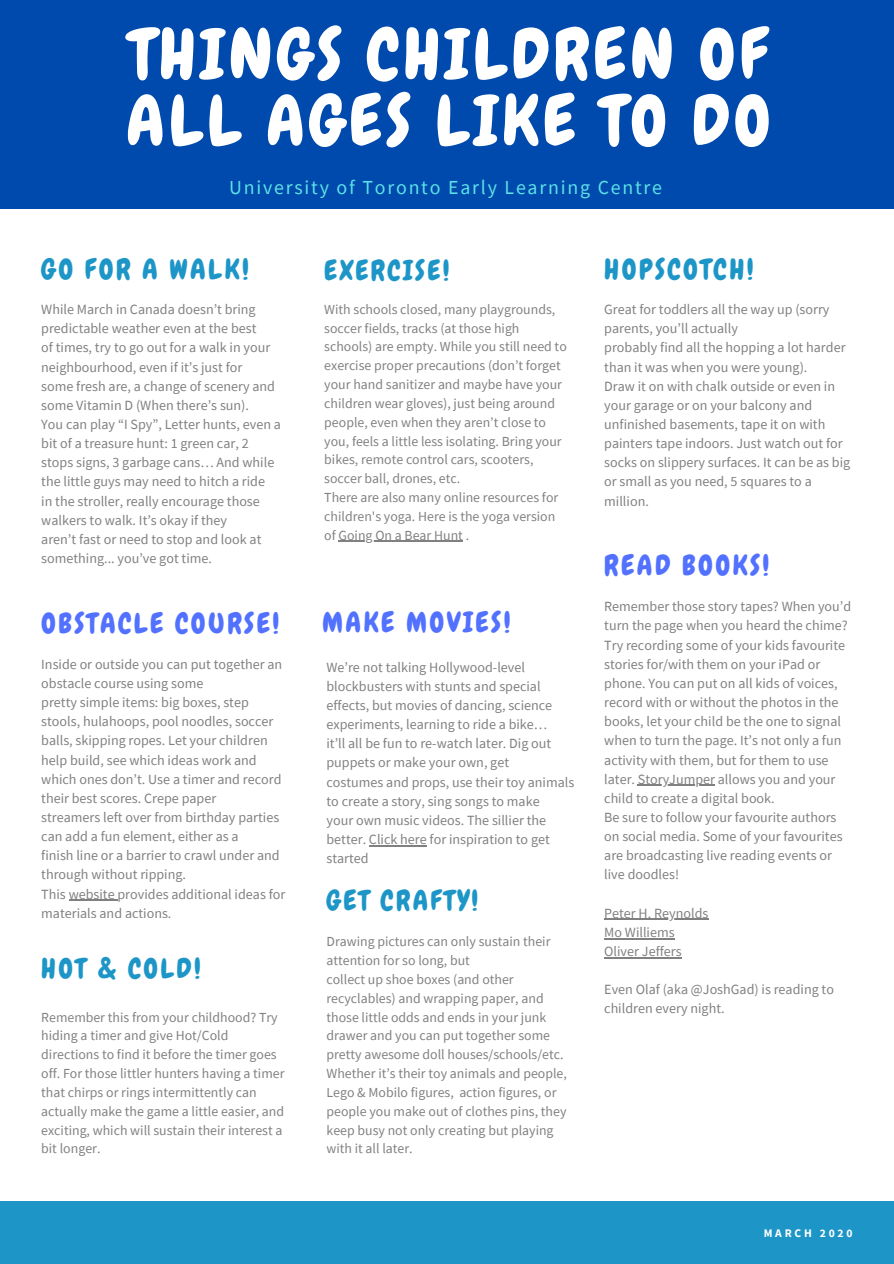
<style>
.page{position:relative;width:894px;height:1264px;background:#fff}
.page>*{position:absolute;margin:0;border:0;box-sizing:border-box;transform-origin:0 0}
.t1{font:69.6px/66.4px "Chewy";letter-spacing:.06em;color:#fff}
.t2{font:28.2px "Chewy";letter-spacing:.09em;color:#5271ff}
.t3{font:28.2px "Chewy";letter-spacing:.09em;color:#1d96c7}
.t4{font:27.6px "Chewy";letter-spacing:.09em;color:#1d96c7}
.t5{font:19.8px "Source Sans Pro";letter-spacing:.09em;color:#5ce1e6}
.t6{font:14.1px/19.2px "Source Sans Pro";color:#3b3b3b}
.t7{font:13.8px/18.8px "Source Sans Pro";color:#3b3b3b}
.t8{font:700 11.55px "Source Sans Pro";color:#fff}
</style>
<div class="page">
<div style="left:0;top:0;width:893px;height:209px;background:#004aad"></div>
<hr style="left:338px;top:540px;width:125px;height:2px;background:#3b3b3b">
<hr style="left:69px;top:899px;width:48px;height:1px;background:#3b3b3b">
<hr style="left:369px;top:845px;width:57px;height:1px;background:#3b3b3b">
<hr style="left:637px;top:784px;width:77px;height:2px;background:#3b3b3b">
<hr style="left:604px;top:918px;width:104px;height:2px;background:#3b3b3b">
<hr style="left:604px;top:938px;width:70px;height:1px;background:#3b3b3b">
<hr style="left:604px;top:957px;width:77px;height:1px;background:#3b3b3b">
<div style="left:0;top:1201px;width:893px;height:62px;background:#1d96c7"></div>
<h1 class="t1" style="left:126px;top:22px;width:645px">THINGS CHILDREN OF<br>ALL AGES LIKE TO DO</h1>
<h1 class="t5" style="left:229px;top:175px;width:434px">U n i ve r sit y o f T o r o n t o E a r l y L e ar n i n g C e nt r e</h1>
<h2 class="t3" style="left:41px;top:252px;width:209px">GO FOR A WALK!</h2>
<h2 class="t4" style="left:324px;top:252px;width:127px">EXERCISE!</h2>
<h2 class="t3" style="left:604px;top:252px;width:151px">HOPSCOTCH!</h2>
<p class="t6" style="left:604px;top:299px;width:247px">Great for toddlers all the way up (sorry parents, you’ll actually<br>probably find all the hopping a lot harder than it was when you were young).<br>Draw it on with chalk outside or even in your garage or on your balcony and unfinished basements, tape it on with painters tape indoors. Just watch out for socks on slippery surfaces. It can be as big or small as you need, 5 squares to a million.</p>
<p class="t6" style="left:41px;top:299px;width:241px">While March in Canada doesn’t bring predictable weather even at the best<br>of times, try to go out for a walk in your neighbourhood, even if it’s just for<br>some fresh are, a change of scenery and some Vitamin D (When there’s sun).<br>You can play “I Spy”, Letter hunts, even a bit of a treasure hunt: 1 green car, 2 stops signs, 3 garbage cans… And while the little guys may need to hitch a ride<br>in the stroller, really encourage those walkers to walk. It’s okay if they<br>aren’t fast or need to stop and look at something... you’ve got time.</p>
<p class="t7" style="left:324px;top:299px;width:244px">With schools closed, many playgrounds, soccer fields, tracks (at those high schools) are empty. While you still need to exercise proper precautions (don’t forget your hand sanitizer and maybe have your children wear gloves), just being around people, even when they aren’t close to you, feels a little less isolating. Bring your bikes, remote control cars, scooters, soccer ball, drones, etc.<br>There are also many online resources for children's yoga. Here is the yoga version of Going On a Bear Hunt .</p>
<p class="t2" style="left:604px;top:547px;width:166px">READ BOOKS!</p>
<p class="t2" style="left:41px;top:605px;width:239px">OBSTACLE COURSE!</p>
<p class="t2" style="left:322px;top:604px;width:190px">MAKE MOVIES!</p>
<p class="t6" style="left:41px;top:654px;width:245px">Inside or outside you can put together an obstacle course using some<br>pretty simple items: big boxes, step stools, hulahoops, pool noodles, soccer balls, skipping ropes. Let your children help build, see which ideas work and which ones don’t. Use a timer and record their best scores. Crepe paper<br>streamers left over from birthday parties can add a fun element, either as a<br>finish line or a barrier to crawl under and through without ripping.<br>This website provides additional ideas for materials and actions.</p>
<p class="t6" style="left:326px;top:657px;width:249px">We’re not talking Hollywood-level blockbusters with stunts and special effects, but movies of dancing, science experiments, learning to ride a bike…<br>it’ll all be fun to re-watch later. Dig out puppets or make your own, get<br>costumes and props, use their toy animals to create a story, sing songs to make<br>your own music videos. The sillier the better. Click here for inspiration to get started</p>
<p class="t4" style="left:326px;top:883px;width:153px">GET CRAFTY!</p>
<p class="t4" style="left:41px;top:950px;width:161px">HOT &amp; COLD!</p>
<p class="t7" style="left:41px;top:1007px;width:245px">Remember this from your childhood? Try hiding a timer and give Hot/Cold directions to find it before the timer goes off. For those littler hunters having a timer that chirps or rings intermittently can actually make the game a little easier, and exciting, which will sustain their interest a bit longer.</p>
<p class="t7" style="left:326px;top:932px;width:242px">Drawing pictures can only sustain their attention for so long, but<br>collect up shoe boxes (and other recyclables) and wrapping paper, and those little odds and ends in your junk drawer and you can put together some pretty awesome doll houses/schools/etc.<br>Whether it’s their toy animals and people, Lego &amp; Mobilo figures, action figures, or people you make out of clothes pins, they keep busy not only creating but playing with it all later.</p>
<p class="t6" style="left:604px;top:596px;width:248px">Remember those story tapes? When you’d turn the page when you heard the chime?<br>Try recording some of your kids favourite stories for/with them on your iPad or phone. You can put on all kids of voices, record with or without the photos in the books, let your child be the one to signal when to turn the page. It’s not only a fun activity with them, but for them to use later. StoryJumper allows you and your child to create a digital book.<br>Be sure to follow your favourite authors on social media. Some of your favourites are broadcasting live reading events or live doodles!</p>
<p class="t6" style="left:604px;top:903px;width:106px">Peter H. Reynolds<br>Mo Williems<br>Oliver Jeffers</p>
<p class="t6" style="left:604px;top:979px;width:231px">Even Olaf (aka @JoshGad) is reading to children every night.</p>
<p class="t8" style="left:763px;top:1225px;width:90px">M A R C H 2 0 2 0</p>
</div>
